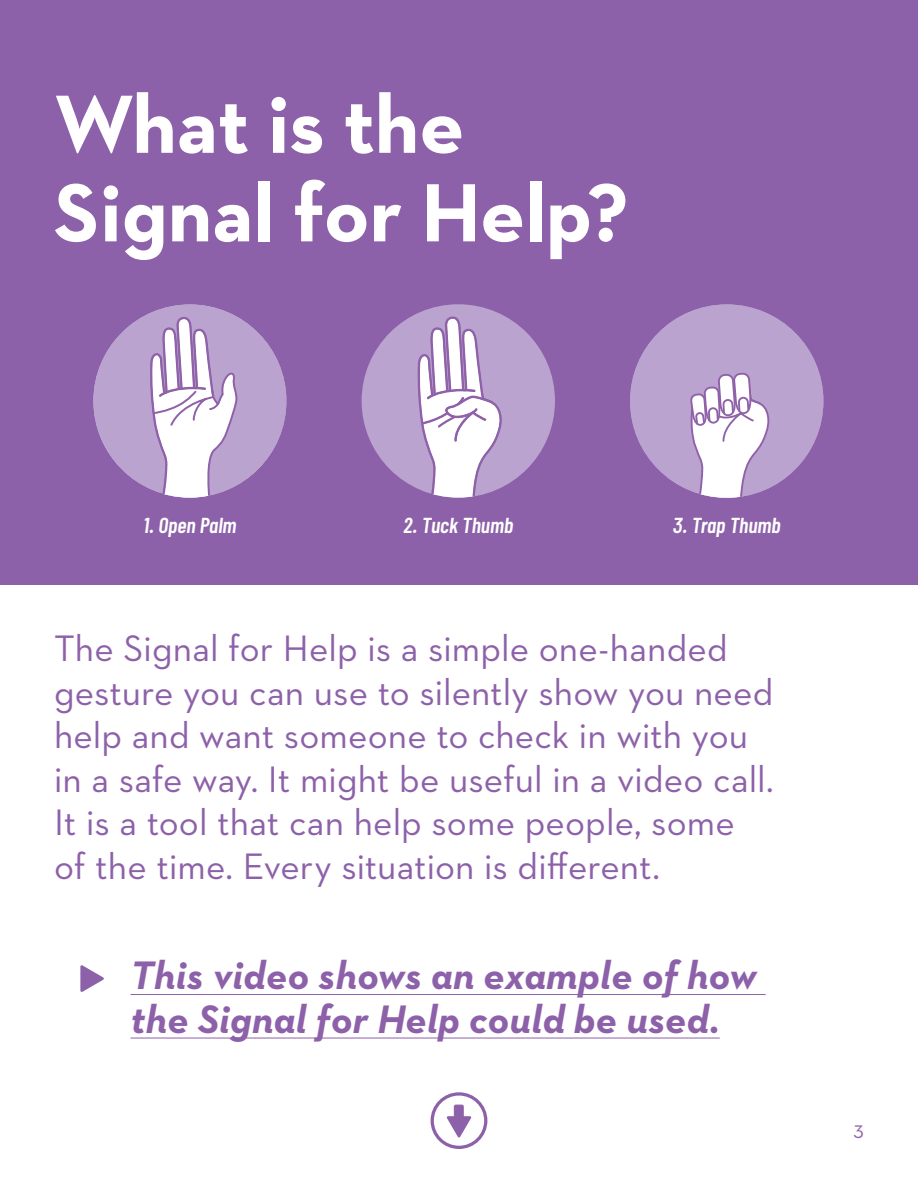
<style>
.page{position:relative;width:918px;height:1188px;background:#fff}
.page>*{position:absolute;margin:0;border:0;box-sizing:border-box;transform-origin:0 0}
.Paragraph_Style_1{font:700 84px/88.5px "Neutraface 2 Text";color:#fff}
.Large_Link_Bullet{font:italic 700 40.5px/43.5px "Neutraface 2 Text";letter-spacing:.01em;color:#8d61a9}
.Body_Copy{font:37.5px/43.5px "Neutraface 2 Text";letter-spacing:.005em;color:#8d61a9}
.Body_Copy-2{font:italic 600 21.6px "Barlow Condensed";color:#fff}
.Page_Number{font:21px "Neutraface 2 Text";color:#8d61a9}
</style>
<div class="page">
<hr style="left:130px;top:994px;width:636px;height:1px;background:#8d61a9">
<hr style="left:130px;top:1038px;width:590px;height:1px;background:#8d61a9">
<svg style="left:80px;top:965px;width:24px;height:27px"></svg>
<div style="left:0;top:0;width:917px;height:585px;background:#8d61a9"></div>
<div style="left:362px;top:304px;width:193px;height:194px;background:#baa3cf;border-radius:50%"></div>
<svg style="left:417px;top:317px;width:87px;height:181px"></svg>
<div style="left:630px;top:304px;width:193px;height:194px;background:#baa3cf;border-radius:50%"></div>
<svg style="left:689px;top:372px;width:81px;height:126px"></svg>
<div style="left:93px;top:304px;width:194px;height:194px;background:#baa3cf;border-radius:50%"></div>
<svg style="left:150px;top:315px;width:88px;height:183px"></svg>
<div style="left:431px;top:1092px;width:56px;height:57px;border:3px solid #8d61a9;border-radius:50%"></div>
<svg style="left:446px;top:1104px;width:26px;height:34px"></svg>
<p class="Paragraph_Style_1" style="left:54px;top:79px;width:577px">What is the<br>Signal for Help?</p>
<p class="Body_Copy-2" style="left:144px;top:512px;width:95px">1. Open Palm</p>
<p class="Body_Copy-2" style="left:404px;top:512px;width:111px">2. Tuck Thumb</p>
<p class="Body_Copy-2" style="left:673px;top:512px;width:109px">3. Trap Thumb</p>
<p class="Body_Copy" style="left:54px;top:626px;width:721px">The Signal for Help is a simple one-handed gesture you can use to silently show you need help and want someone to check in with you in a safe way. It might be useful in a video call.<br>It is a tool that can help some people, some of the time. Every situation is different.</p>
<p class="Large_Link_Bullet" style="left:130px;top:953px;width:628px">This video shows an example of how the Signal for Help could be used.</p>
<p class="Page_Number" style="left:854px;top:1116px;width:12px">3</p>
</div>
